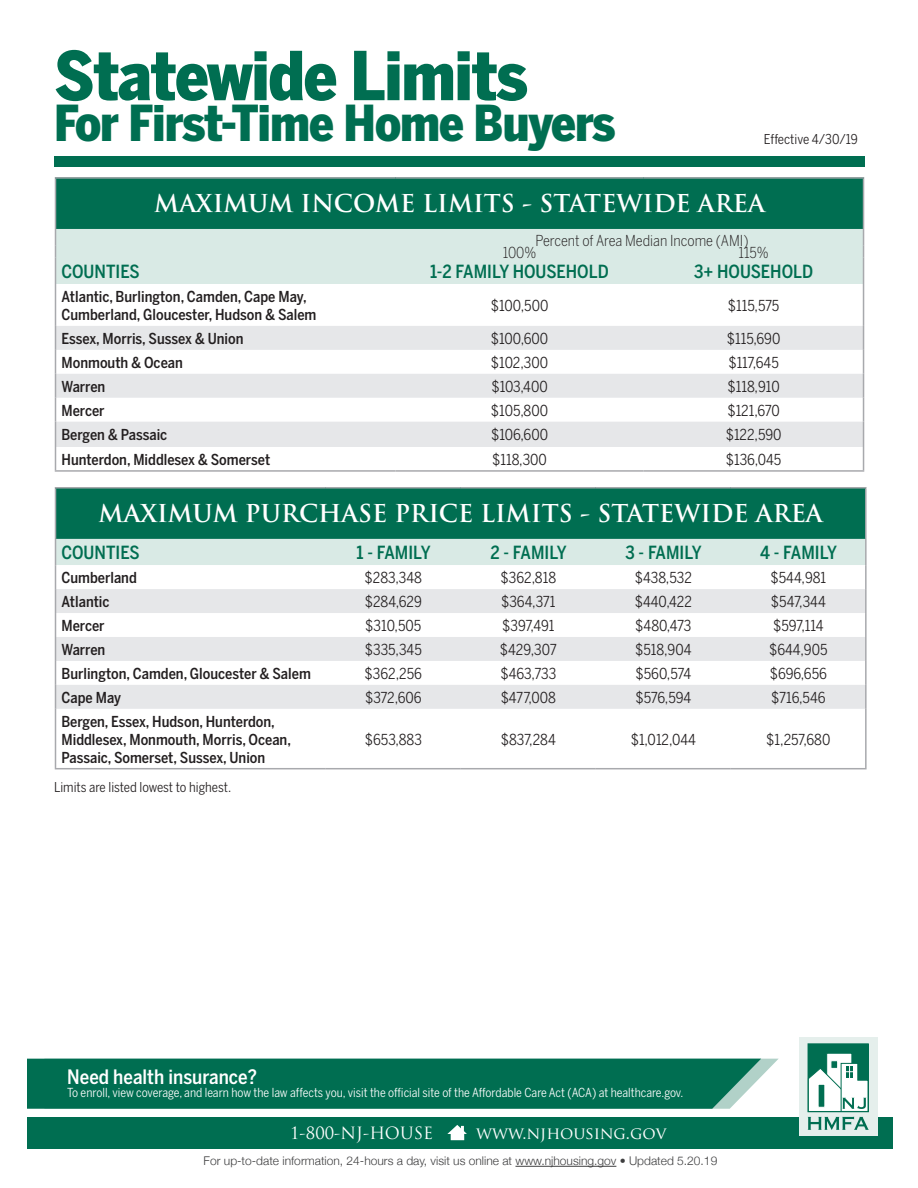
<style>
.page{position:relative;width:918px;height:1188px;background:#fff}
.page>*{position:absolute;margin:0;border:0;box-sizing:border-box;transform-origin:0 0}
.Bold{font:900 66.75px "Benton Sans Cond";letter-spacing:-.02em;color:#006e51}
.Bold-2{font:900 49.2px "Benton Sans Cond";letter-spacing:-.02em;color:#006e51}
.t1{font:700 24px "Trajan Pro";color:#fff}
.t2{font:500 19.8px "Benton Sans Cond";color:#fff}
.t3{font:500 18px "Benton Sans Cond";color:#006e51}
.Bold-3{font:16.5px "Trajan Pro";color:#fff}
.t4{font:15px "Benton Sans Cond";color:#231f20}
.t5{font:500 15px/18px "Benton Sans Cond";color:#231f20}
.t6{font:300 15px "Benton Sans Cond";color:#231f20}
.t7{font:13.5px "Benton Sans Cond";color:#231f20}
.t8{font:12.3px "Benton Sans Cond";color:#fff}
.body{font:300 12px "Helvetica Neue";color:#3e3e3f}
</style>
<div class="page">
<hr style="left:515px;top:1166px;width:101px;height:1px;background:#3e3e3f">
<div style="left:27px;top:1118px;width:865px;height:31px;background:#006e51"></div>
<svg style="left:447px;top:1125px;width:20px;height:15px"></svg>
<div style="left:799px;top:1037px;width:79px;height:99px;background:#e5efec"></div>
<div style="left:808px;top:1044px;width:60px;height:68px;background:#006e51"></div>
<div style="left:808px;top:1043px;width:61px;height:69px;border:1px solid #006e51"></div>
<div style="left:826px;top:1053px;width:26px;height:45px;background:#fff;border:1px solid #006e51"></div>
<div style="left:831px;top:1060px;width:7px;height:9px;background:#006e51;border:1px solid #fff"></div>
<svg style="left:808px;top:1063px;width:61px;height:67px"></svg>
<div style="left:54px;top:156px;width:811px;height:11px;background:#006e51"></div>
<svg style="left:27px;top:1059px;width:751px;height:50px;background:#0d7559"></svg>
<div style="left:56px;top:178px;width:808px;height:51px;background:#006e51"></div>
<hr style="left:55px;top:177px;width:340px;height:2px;background:#a8a9ad">
<hr style="left:55px;top:179px;width:1px;height:50px;background:#a8a9ad">
<hr style="left:395px;top:177px;width:249px;height:2px;background:#a8a9ad">
<hr style="left:644px;top:177px;width:220px;height:2px;background:#a8a9ad">
<hr style="left:863px;top:179px;width:1px;height:50px;background:#a8a9ad">
<svg style="left:55px;top:229px;width:809px;height:241px"></svg>
<hr style="left:55px;top:470px;width:340px;height:2px;background:#a8a9ad">
<hr style="left:395px;top:470px;width:249px;height:2px;background:#a8a9ad">
<hr style="left:644px;top:470px;width:220px;height:2px;background:#a8a9ad">
<div style="left:56px;top:488px;width:810px;height:51px;background:#006e51"></div>
<hr style="left:55px;top:487px;width:271px;height:2px;background:#a8a9ad">
<hr style="left:55px;top:489px;width:1px;height:50px;background:#a8a9ad">
<hr style="left:326px;top:487px;width:135px;height:2px;background:#a8a9ad">
<hr style="left:461px;top:487px;width:135px;height:2px;background:#a8a9ad">
<hr style="left:596px;top:487px;width:135px;height:2px;background:#a8a9ad">
<hr style="left:731px;top:487px;width:136px;height:2px;background:#a8a9ad">
<hr style="left:865px;top:489px;width:2px;height:50px;background:#a8a9ad">
<hr style="left:865px;top:539px;width:2px;height:26px;background:#a8a9ad">
<hr style="left:865px;top:565px;width:2px;height:24px;background:#a8a9ad">
<hr style="left:865px;top:589px;width:2px;height:24px;background:#a8a9ad">
<hr style="left:865px;top:613px;width:2px;height:24px;background:#a8a9ad">
<hr style="left:865px;top:637px;width:2px;height:24px;background:#a8a9ad">
<hr style="left:865px;top:661px;width:2px;height:24px;background:#a8a9ad">
<svg style="left:55px;top:539px;width:811px;height:170px"></svg>
<hr style="left:865px;top:685px;width:2px;height:24px;background:#a8a9ad">
<hr style="left:55px;top:709px;width:1px;height:59px;background:#a8a9ad">
<hr style="left:865px;top:709px;width:2px;height:59px;background:#a8a9ad">
<hr style="left:55px;top:768px;width:271px;height:1px;background:#a8a9ad">
<hr style="left:326px;top:768px;width:135px;height:1px;background:#a8a9ad">
<hr style="left:461px;top:768px;width:135px;height:1px;background:#a8a9ad">
<hr style="left:596px;top:768px;width:135px;height:1px;background:#a8a9ad">
<hr style="left:731px;top:768px;width:136px;height:1px;background:#a8a9ad">
<p class="Bold" style="left:54px;top:37px;width:476px">Statewide Limits</p>
<p class="Bold-2" style="left:54px;top:94px;width:563px">For First-Time Home Buyers</p>
<p class="t7" style="left:764px;top:131px;width:96px">Effective 4/30/19</p>
<p class="t1" style="left:154px;top:189px;width:612px">MAXIMUM INCOME LIMITS - STATEWIDE AREA</p>
<p class="t6" style="left:536px;top:232px;width:214px">Percent of Area Median Income (AMI)</p>
<p class="t6" style="left:503px;top:244px;width:35px">100%</p>
<p class="t6" style="left:738px;top:244px;width:32px">115%</p>
<p class="t3" style="left:62px;top:261px;width:80px">COUNTIES</p>
<p class="t3" style="left:430px;top:261px;width:180px">1-2 FAMILY HOUSEHOLD</p>
<p class="t3" style="left:694px;top:261px;width:121px">3+ HOUSEHOLD</p>
<p class="t5" style="left:62px;top:287px;width:257px">Atlantic, Burlington, Camden, Cape May,<br>Cumberland, Gloucester, Hudson &amp; Salem</p>
<p class="t4" style="left:491px;top:297px;width:59px">$100,500</p>
<p class="t4" style="left:728px;top:297px;width:53px">$115,575</p>
<p class="t5" style="left:62px;top:329px;width:184px">Essex, Morris, Sussex &amp; Union</p>
<p class="t4" style="left:491px;top:330px;width:59px">$100,600</p>
<p class="t4" style="left:727px;top:330px;width:55px">$115,690</p>
<p class="t5" style="left:62px;top:353px;width:123px">Monmouth &amp; Ocean</p>
<p class="t4" style="left:491px;top:354px;width:59px">$102,300</p>
<p class="t4" style="left:728px;top:354px;width:52px">$117,645</p>
<p class="t5" style="left:62px;top:377px;width:45px">Warren</p>
<p class="t4" style="left:491px;top:378px;width:58px">$103,400</p>
<p class="t4" style="left:727px;top:378px;width:54px">$118,910</p>
<p class="t5" style="left:62px;top:401px;width:45px">Mercer</p>
<p class="t4" style="left:491px;top:402px;width:59px">$105,800</p>
<p class="t4" style="left:727px;top:402px;width:54px">$121,670</p>
<p class="t5" style="left:62px;top:425px;width:107px">Bergen &amp; Passaic</p>
<p class="t4" style="left:491px;top:426px;width:59px">$106,600</p>
<p class="t4" style="left:726px;top:426px;width:57px">$122,590</p>
<p class="t5" style="left:62px;top:450px;width:210px">Hunterdon, Middlesex &amp; Somerset</p>
<p class="t4" style="left:492px;top:451px;width:56px">$118,300</p>
<p class="t4" style="left:726px;top:451px;width:57px">$136,045</p>
<p class="t1" style="left:99px;top:499px;width:726px">MAXIMUM PURCHASE PRICE LIMITS - STATEWIDE AREA</p>
<p class="t3" style="left:62px;top:542px;width:80px">COUNTIES</p>
<p class="t3" style="left:357px;top:542px;width:76px">1 - FAMILY</p>
<p class="t3" style="left:490px;top:542px;width:78px">2 - FAMILY</p>
<p class="t3" style="left:625px;top:542px;width:78px">3 - FAMILY</p>
<p class="t3" style="left:760px;top:542px;width:79px">4 - FAMILY</p>
<p class="t5" style="left:62px;top:569px;width:77px">Cumberland</p>
<p class="t4" style="left:365px;top:569px;width:59px">$283,348</p>
<p class="t4" style="left:501px;top:569px;width:57px">$362,818</p>
<p class="t4" style="left:635px;top:569px;width:59px">$438,532</p>
<p class="t4" style="left:770px;top:569px;width:57px">$544,981</p>
<p class="t5" style="left:62px;top:592px;width:50px">Atlantic</p>
<p class="t4" style="left:365px;top:593px;width:59px">$284,629</p>
<p class="t4" style="left:501px;top:593px;width:56px">$364,371</p>
<p class="t4" style="left:635px;top:593px;width:59px">$440,422</p>
<p class="t4" style="left:771px;top:593px;width:56px">$547,344</p>
<p class="t5" style="left:62px;top:616px;width:45px">Mercer</p>
<p class="t4" style="left:365px;top:617px;width:58px">$310,505</p>
<p class="t4" style="left:502px;top:617px;width:54px">$397,491</p>
<p class="t4" style="left:635px;top:617px;width:58px">$480,473</p>
<p class="t4" style="left:773px;top:617px;width:52px">$597,114</p>
<p class="t5" style="left:62px;top:640px;width:45px">Warren</p>
<p class="t4" style="left:365px;top:641px;width:58px">$335,345</p>
<p class="t4" style="left:500px;top:641px;width:58px">$429,307</p>
<p class="t4" style="left:635px;top:641px;width:58px">$518,904</p>
<p class="t4" style="left:769px;top:641px;width:60px">$644,905</p>
<p class="t5" style="left:62px;top:664px;width:251px">Burlington, Camden, Gloucester &amp; Salem</p>
<p class="t4" style="left:365px;top:665px;width:59px">$362,256</p>
<p class="t4" style="left:500px;top:665px;width:57px">$463,733</p>
<p class="t4" style="left:635px;top:665px;width:57px">$560,574</p>
<p class="t4" style="left:770px;top:665px;width:59px">$696,656</p>
<p class="t5" style="left:62px;top:688px;width:61px">Cape May</p>
<p class="t4" style="left:365px;top:689px;width:58px">$372,606</p>
<p class="t4" style="left:501px;top:689px;width:57px">$477,008</p>
<p class="t4" style="left:635px;top:689px;width:57px">$576,594</p>
<p class="t4" style="left:771px;top:689px;width:56px">$716,546</p>
<p class="t5" style="left:62px;top:712px;width:231px">Bergen, Essex, Hudson, Hunterdon,<br>Middlesex, Monmouth, Morris, Ocean,<br>Passaic, Somerset, Sussex, Union</p>
<p class="t4" style="left:365px;top:731px;width:59px">$653,883</p>
<p class="t4" style="left:501px;top:731px;width:56px">$837,284</p>
<p class="t4" style="left:631px;top:731px;width:67px">$1,012,044</p>
<p class="t4" style="left:766px;top:731px;width:66px">$1,257,680</p>
<p class="t7" style="left:54px;top:779px;width:179px">Limits are listed lowest to highest.</p>
<p class="t2" style="left:67px;top:1066px;width:191px">Need health insurance?</p>
<p class="t8" style="left:67px;top:1085px;width:618px">To enroll, view coverage, and learn how the law affects you, visit the official site of the Affordable Care Act (ACA) at healthcare.gov.</p>
<p class="Bold-3" style="left:290px;top:1123px;width:145px">1-800-NJ-HOUSE</p>
<p class="Bold-3" style="left:476px;top:1123px;width:192px">www.njhousing.gov</p>
<p class="body" style="left:204px;top:1151px;width:515px">For up-to-date information, 24-hours a day, visit us online at www.njhousing.gov • Updated 5.20.19</p>
</div>
